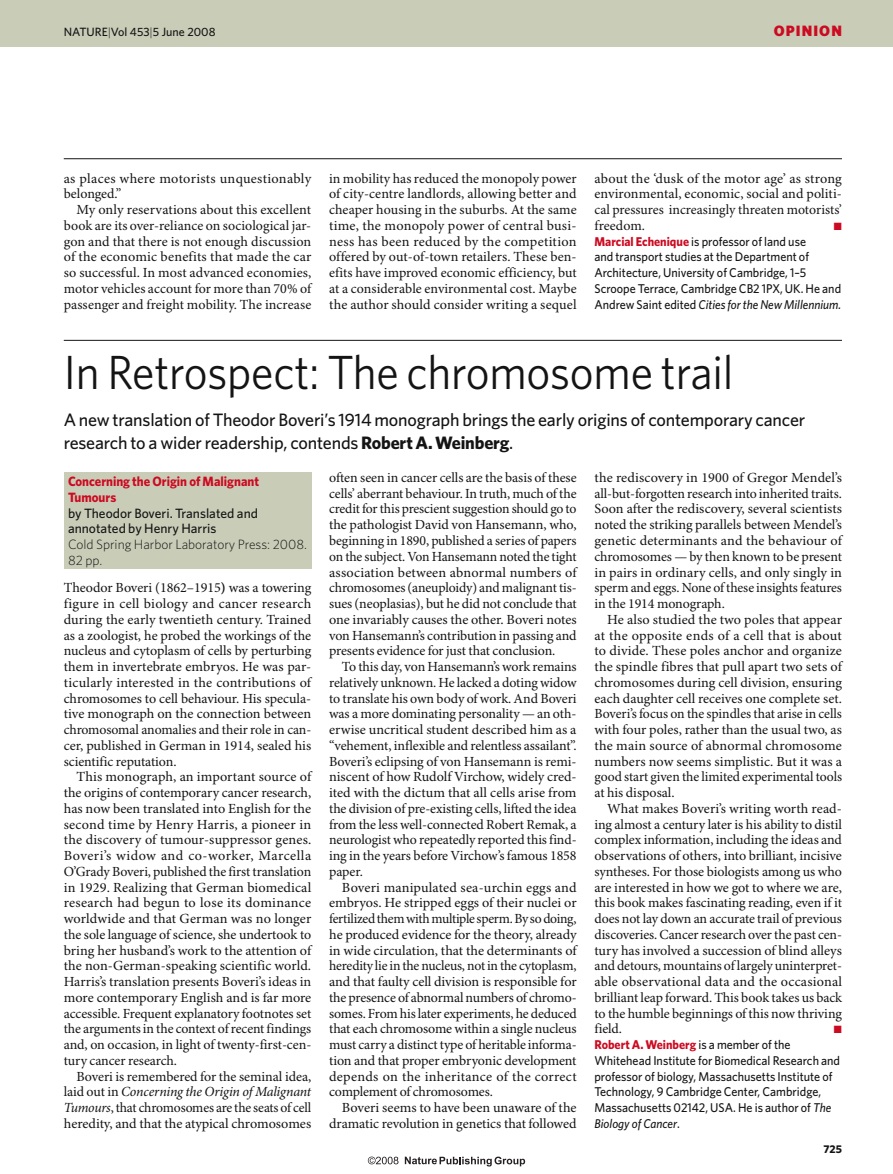
<style>
.page{position:relative;width:893px;height:1174px;background:#fff}
.page>*{position:absolute;margin:0;border:0;box-sizing:border-box;transform-origin:0 0}
.t1{font:48px "Whitney";letter-spacing:-.005em;color:#141414;scale:.95 1}
.t2{font:500 18px/22.5px "Whitney";letter-spacing:-.01em;color:#141414}
.t3{font:900 15px "Whitney";letter-spacing:.075em;color:#cc0a21}
.t4{font:13.95px/15.8px "Minion Pro";letter-spacing:-.005em;color:#141414;text-align:justify}
.t5{font:13.95px/15.8px "Minion Pro";letter-spacing:.02em;color:#141414}
.t6{font:500 13.5px/15.8px "Whitney";color:#141414}
.t7{font:300 13.5px/15.8px "Whitney";color:#141414}
.t8{font:700 13.5px/15.8px "Whitney";color:#cc0a21;scale:.95 1}
.t9{font:500 12.75px/15.8px "Whitney";color:#141414;scale:.95 1}
.t10{font:500 12px "Whitney";color:#141414}
.t11{font:700 11.25px "Whitney";color:#141414}
.t12{font:10.5px "Zapf Dingbats";color:#cc0a21}
.s1{font-weight:300}
.s2{font-weight:700;color:#cc0a21}
.s3{font-style:italic}
.s4{font-weight:700}
</style>
<div class="page">
<div style="left:64px;top:472px;width:247px;height:97px;background:#c9ccb7"></div>
<hr style="left:64px;top:340px;width:778px;height:1px;background:#141414">
<div style="left:0;top:0;width:893px;height:47px;background:#c9ccb7"></div>
<hr style="left:64px;top:158px;width:778px;height:1px;background:#141414">
<svg style="left:405px;top:1156px;width:120px;height:10px"></svg>
<svg style="left:368px;top:1156px;width:30px;height:8px"></svg>
<p class="t10" style="left:64px;top:27px;width:153px">NATURE<span class="s1">|</span>Vol 453<span class="s1">|</span>5 June 2008</p>
<p class="t3" style="left:774px;top:25px;width:70px">OPINION</p>
<p class="t5" style="left:64px;top:171px;width:249px">as places where motorists unquestionably belonged.”</p>
<p class="t4" style="left:64px;top:203px;width:249px;text-indent:13px">My only reservations about this excellent book are its over-reliance on sociological jar&shy;gon and that there is not enough discussion of the economic benefits that made the car so successful. In most advanced economies, motor vehicles account for more than 70% of passenger and freight mobility. The increase</p>
<p class="t4" style="left:329px;top:171px;width:249px">in mobility has reduced the monopoly power of city-centre landlords, allowing better and cheaper housing in the suburbs. At the same time, the monopoly power of central busi&shy;ness has been reduced by the competition offered by out-of-town retailers. These ben&shy;efits have improved economic efficiency, but at a considerable environmental cost. Maybe the author should consider writing a sequel</p>
<p class="t4" style="left:594px;top:171px;width:249px">about the ‘dusk of the motor age’ as strong environmental, economic, social and politi&shy;cal pressures increasingly threaten motorists’ freedom.</p>
<p class="t12" style="left:834px;top:221px;width:9px">■</p>
<p class="t9" style="left:594px;top:234px;width:261px"><span class="s2">Marcial Echenique</span> is professor of land use<br>and transport studies at the Department of Architecture, University of Cambridge, 1–5<br>Scroope Terrace, Cambridge CB2 1PX, UK. He and Andrew Saint edited <span class="s3">Cities for the New Millennium.</span></p>
<h1 class="t1" style="left:64px;top:355px;width:706px">In Retrospect: The chromosome trail</h1>
<p class="t2" style="left:64px;top:410px;width:743px">A new translation of Theodor Boveri’s 1914 monograph brings the early origins of contemporary cancer research to a wider readership, contends <span class="s4">Robert A. Weinberg</span>.</p>
<p class="t8" style="left:68px;top:474px;width:203px">Concerning the Origin of Malignant<br>Tumours</p>
<p class="t6" style="left:68px;top:506px;width:192px">by Theodor Boveri. Translated and annotated by Henry Harris</p>
<p class="t7" style="left:68px;top:537px;width:240px">Cold Spring Harbor Laboratory Press: 2008.<br>82 pp.</p>
<p class="t4" style="left:64px;top:581px;width:249px">Theodor Boveri (1862–1915<span class="s4">)</span> was a towering figure in cell biology and cancer research during the early twentieth century. Trained as a zoologist, he probed the workings of the nucleus and cytoplasm of cells by perturbing them in invertebrate embryos. He was par&shy;ticularly interested in the contributions of chromosomes to cell behaviour. His specula&shy;tive monograph on the connection between chromosomal anomalies and their role in can&shy;cer, published in German in 1914, sealed his scientific reputation.</p>
<p class="t4" style="left:64px;top:770px;width:249px;text-indent:13px">This monograph, an important source of the origins of contemporary cancer research, has now been translated into English for the second time by Henry Harris, a pioneer in the discovery of tumour-suppressor genes.<br>Boveri’s widow and co-worker, Marcella O’Grady Boveri, published the first translation in 1929. Realizing that German biomedical research had begun to lose its dominance worldwide and that German was no longer the sole language of science, she undertook to bring her husband’s work to the attention of the non-German-speaking scientific world.<br>Harris’s translation presents Boveri’s ideas in more contemporary English and is far more accessible. Frequent explanatory footnotes set the arguments in the context of recent findings and, on occasion, in light of twenty-first-cen&shy;tury cancer research.</p>
<p class="t4" style="left:64px;top:1069px;width:249px;text-indent:13px">Boveri is remembered for the seminal idea, laid out in <span class="s3">Concerning the Origin of Malignant Tumours</span>, that chromosomes are the seats of cell heredity, and that the atypical chromosomes</p>
<p class="t4" style="left:329px;top:471px;width:249px">often seen in cancer cells are the basis of these cells’ aberrant behaviour. In truth, much of the credit for this prescient suggestion should go to the pathologist David von Hansemann, who, beginning in 1890, published a series of papers on the subject. Von Hansemann noted the tight association between abnormal numbers of chromosomes (aneuploidy) and malignant tis&shy;sues (neoplasias), but he did not conclude that one invariably causes the other. Boveri notes von Hansemann’s contribution in passing and presents evidence for just that conclusion.</p>
<p class="t4" style="left:329px;top:660px;width:249px;text-indent:13px">To this day, von Hansemann’s work remains relatively unknown. He lacked a doting widow to translate his own body of work. And Boveri was a more dominating personality — an oth&shy;erwise uncritical student described him as a “vehement, inflexible and relentless assailant”.<br>Boveri’s eclipsing of von Hansemann is remi&shy;niscent of how Rudolf Virchow, widely cred&shy;ited with the dictum that all cells arise from the division of pre-existing cells, lifted the idea from the less well-connected Robert Remak, a neurologist who repeatedly reported this find&shy;ing in the years before Virchow’s famous 1858 paper.</p>
<p class="t4" style="left:329px;top:880px;width:249px;text-indent:13px">Boveri manipulated sea-urchin eggs and embryos. He stripped eggs of their nuclei or fertilized them with multiple sperm. By so doing, he produced evidence for the theory, already in wide circulation, that the determinants of heredity lie in the nucleus, not in the cytoplasm, and that faulty cell division is responsible for the presence of abnormal numbers of chromo&shy;somes. From his later experiments, he deduced that each chromosome within a single nucleus must carry a distinct type of heritable informa&shy;tion and that proper embryonic development depends on the inheritance of the correct complement of chromosomes.</p>
<p class="t4" style="left:329px;top:1101px;width:249px;text-align:right">Boveri seems to have been unaware of the dramatic revolution in genetics that followed</p>
<p class="t4" style="left:594px;top:471px;width:249px">the rediscovery in 1900 of Gregor Mendel’s all-but-forgotten research into inherited traits.<br>Soon after the rediscovery, several scientists noted the striking parallels between Mendel’s genetic determinants and the behaviour of chromosomes — by then known to be present in pairs in ordinary cells, and only singly in sperm and eggs. None of these insights features in the 1914 monograph.</p>
<p class="t4" style="left:594px;top:612px;width:249px;text-indent:13px">He also studied the two poles that appear at the opposite ends of a cell that is about to divide. These poles anchor and organize the spindle fibres that pull apart two sets of chromosomes during cell division, ensuring each daughter cell receives one complete set.<br>Boveri’s focus on the spindles that arise in cells with four poles, rather than the usual two, as the main source of abnormal chromosome numbers now seems simplistic. But it was a good start given the limited experimental tools at his disposal.</p>
<p class="t4" style="left:594px;top:801px;width:249px;text-indent:13px">What makes Boveri’s writing worth read&shy;ing almost a century later is his ability to distil complex information, including the ideas and observations of others, into brilliant, incisive syntheses. For those biologists among us who are interested in how we got to where we are, this book makes fascinating reading, even if it does not lay down an accurate trail of previous discoveries. Cancer research over the past cen&shy;tury has involved a succession of blind alleys and detours, mountains of largely uninterpret&shy;able observational data and the occasional brilliant leap forward. This book takes us back to the humble beginnings of this now thriving field.</p>
<p class="t12" style="left:834px;top:1024px;width:9px">■</p>
<p class="t9" style="left:594px;top:1037px;width:260px"><span class="s2">Robert A. Weinberg</span> is a member of the Whitehead Institute for Biomedical Research and professor of biology, Massachusetts Institute of Technology, 9 Cambridge Center, Cambridge, Massachusetts 02142, USA. He is author of <span class="s3">The Biology of Cancer</span>.</p>
<p class="t11" style="left:823px;top:1144px;width:20px">725</p>
</div>
